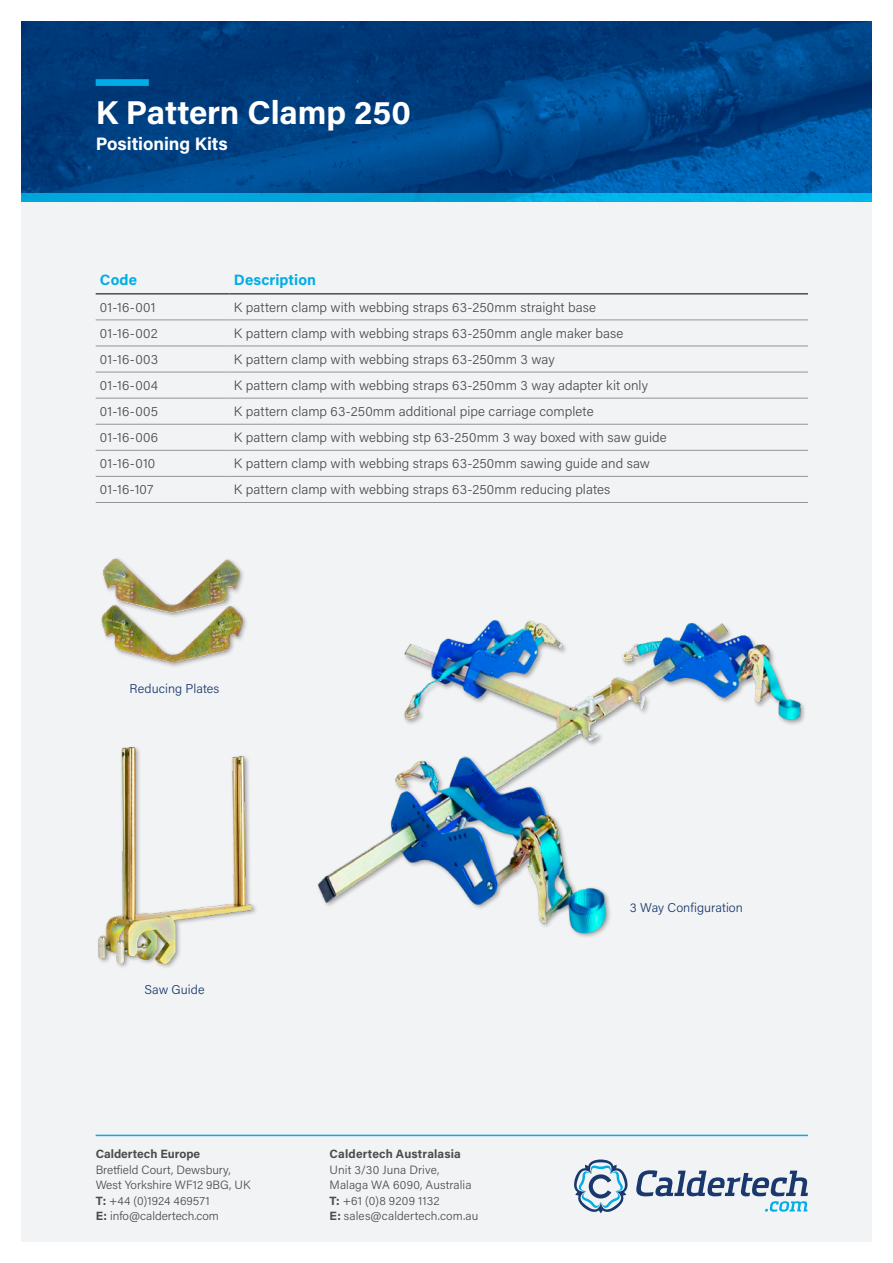
<style>
.page{position:relative;width:893px;height:1263px;background:#fff}
.page>*{position:absolute;margin:0;border:0;box-sizing:border-box;transform-origin:0 0}
.TITLES_BACK_22_AUT{font:700 33px "Acumin Pro";letter-spacing:-.005em;color:#fff}
.CATEGORY_BACK_12_A{font:700 18px "Acumin Pro";letter-spacing:-.005em;color:#fff}
.TABLE_SPECS_SUBS_1{font:700 15px "Acumin Pro";letter-spacing:.005em;color:#00ade7}
.TABLE_SPECS_BODY_9{font:300 13.5px "Acumin Pro";letter-spacing:.005em;color:#4b4c4d}
.BODY_9_5_14_3mm{font:300 12.75px "Acumin Pro";letter-spacing:.005em;color:#19386e}
.t1{font:300 12px/15.3px "Acumin Pro";letter-spacing:.005em;color:#4b4c4d}
.t2{font:700 12px "Acumin Pro";letter-spacing:.01em;color:#4b4c4d}
.s1{font-weight:700}
</style>
<div class="page">
<div style="left:21px;top:202px;width:851px;height:1040px;background:#f2f3f4"></div>
<img style="left:21px;top:21px;width:851px;height:172px">
<svg style="left:21px;top:193px;width:851px;height:9px;background:#00aadf"></svg>
<hr style="left:96px;top:1135px;width:712px;height:1px;background:#00ade7">
<svg style="left:635px;top:1170px;width:173px;height:41px"></svg>
<svg style="left:574px;top:1159px;width:54px;height:54px"></svg>
<div style="left:96px;top:79px;width:53px;height:7px;background:#00ade7"></div>
<div style="left:96px;top:295px;width:712px;height:24px;background:#f2f3f4"></div>
<hr style="left:96px;top:293px;width:134px;height:2px;background:#4b4c4d">
<hr style="left:230px;top:293px;width:578px;height:2px;background:#4b4c4d">
<hr style="left:96px;top:319px;width:134px;height:1px;background:#939598">
<hr style="left:230px;top:319px;width:578px;height:1px;background:#939598">
<hr style="left:96px;top:346px;width:134px;height:1px;background:#939598">
<hr style="left:230px;top:346px;width:578px;height:1px;background:#939598">
<hr style="left:96px;top:372px;width:134px;height:1px;background:#939598">
<hr style="left:230px;top:372px;width:578px;height:1px;background:#939598">
<hr style="left:96px;top:398px;width:134px;height:1px;background:#939598">
<hr style="left:230px;top:398px;width:578px;height:1px;background:#939598">
<hr style="left:96px;top:424px;width:134px;height:1px;background:#939598">
<hr style="left:230px;top:424px;width:578px;height:1px;background:#939598">
<hr style="left:96px;top:450px;width:134px;height:1px;background:#939598">
<hr style="left:230px;top:450px;width:578px;height:1px;background:#939598">
<hr style="left:96px;top:476px;width:134px;height:1px;background:#939598">
<hr style="left:230px;top:476px;width:578px;height:1px;background:#939598">
<hr style="left:96px;top:502px;width:134px;height:1px;background:#939598">
<hr style="left:230px;top:502px;width:578px;height:1px;background:#939598">
<img style="left:309px;top:611px;width:497px;height:324px">
<img style="left:91px;top:729px;width:167px;height:247px">
<img style="left:87px;top:549px;width:176px;height:120px">
<p class="TITLES_BACK_22_AUT" style="left:96px;top:89px;width:317px">K Pattern Clamp 250</p>
<p class="CATEGORY_BACK_12_A" style="left:96px;top:131px;width:134px">Positioning Kits</p>
<p class="TABLE_SPECS_SUBS_1" style="left:100px;top:269px;width:39px">Code</p>
<p class="TABLE_SPECS_SUBS_1" style="left:234px;top:269px;width:84px">Description</p>
<p class="TABLE_SPECS_BODY_9" style="left:100px;top:298px;width:57px">01-16-001</p>
<p class="TABLE_SPECS_BODY_9" style="left:234px;top:298px;width:364px">K pattern clamp with webbing straps 63-250mm straight base</p>
<p class="TABLE_SPECS_BODY_9" style="left:100px;top:324px;width:59px">01-16-002</p>
<p class="TABLE_SPECS_BODY_9" style="left:234px;top:324px;width:391px">K pattern clamp with webbing straps 63-250mm angle maker base</p>
<p class="TABLE_SPECS_BODY_9" style="left:100px;top:350px;width:60px">01-16-003</p>
<p class="TABLE_SPECS_BODY_9" style="left:234px;top:350px;width:322px">K pattern clamp with webbing straps 63-250mm 3 way</p>
<p class="TABLE_SPECS_BODY_9" style="left:100px;top:376px;width:60px">01-16-004</p>
<p class="TABLE_SPECS_BODY_9" style="left:234px;top:376px;width:416px">K pattern clamp with webbing straps 63-250mm 3 way adapter kit only</p>
<p class="TABLE_SPECS_BODY_9" style="left:100px;top:402px;width:60px">01-16-005</p>
<p class="TABLE_SPECS_BODY_9" style="left:234px;top:402px;width:361px">K pattern clamp 63-250mm additional pipe carriage complete</p>
<p class="TABLE_SPECS_BODY_9" style="left:100px;top:428px;width:60px">01-16-006</p>
<p class="TABLE_SPECS_BODY_9" style="left:234px;top:428px;width:434px">K pattern clamp with webbing stp 63-250mm 3 way boxed with saw guide</p>
<p class="TABLE_SPECS_BODY_9" style="left:100px;top:454px;width:57px">01-16-010</p>
<p class="TABLE_SPECS_BODY_9" style="left:234px;top:454px;width:418px">K pattern clamp with webbing straps 63-250mm sawing guide and saw</p>
<p class="TABLE_SPECS_BODY_9" style="left:100px;top:480px;width:55px">01-16-107</p>
<p class="TABLE_SPECS_BODY_9" style="left:234px;top:480px;width:378px">K pattern clamp with webbing straps 63-250mm reducing plates</p>
<p class="BODY_9_5_14_3mm" style="left:130px;top:680px;width:91px">Reducing Plates</p>
<p class="BODY_9_5_14_3mm" style="left:144px;top:980px;width:62px">Saw Guide</p>
<p class="t2" style="left:96px;top:1145px;width:106px">Caldertech Europe</p>
<p class="t1" style="left:96px;top:1162px;width:156px">Bretfield Court, Dewsbury,<br>West Yorkshire WF12 9BG, UK<br><span class="s1">T:</span> +44 (0)1924 469571<br><span class="s1">E:</span> info@caldertech.com</p>
<p class="t2" style="left:330px;top:1145px;width:133px">Caldertech Australasia</p>
<p class="t1" style="left:330px;top:1162px;width:150px">Unit 3/30 Juna Drive,<br>Malaga WA 6090, Australia<br><span class="s1">T:</span> +61 (0)8 9209 1132<br><span class="s1">E:</span> sales@caldertech.com.au</p>
<p class="BODY_9_5_14_3mm" style="left:630px;top:898px;width:115px">3 Way Configuration</p>
</div>
